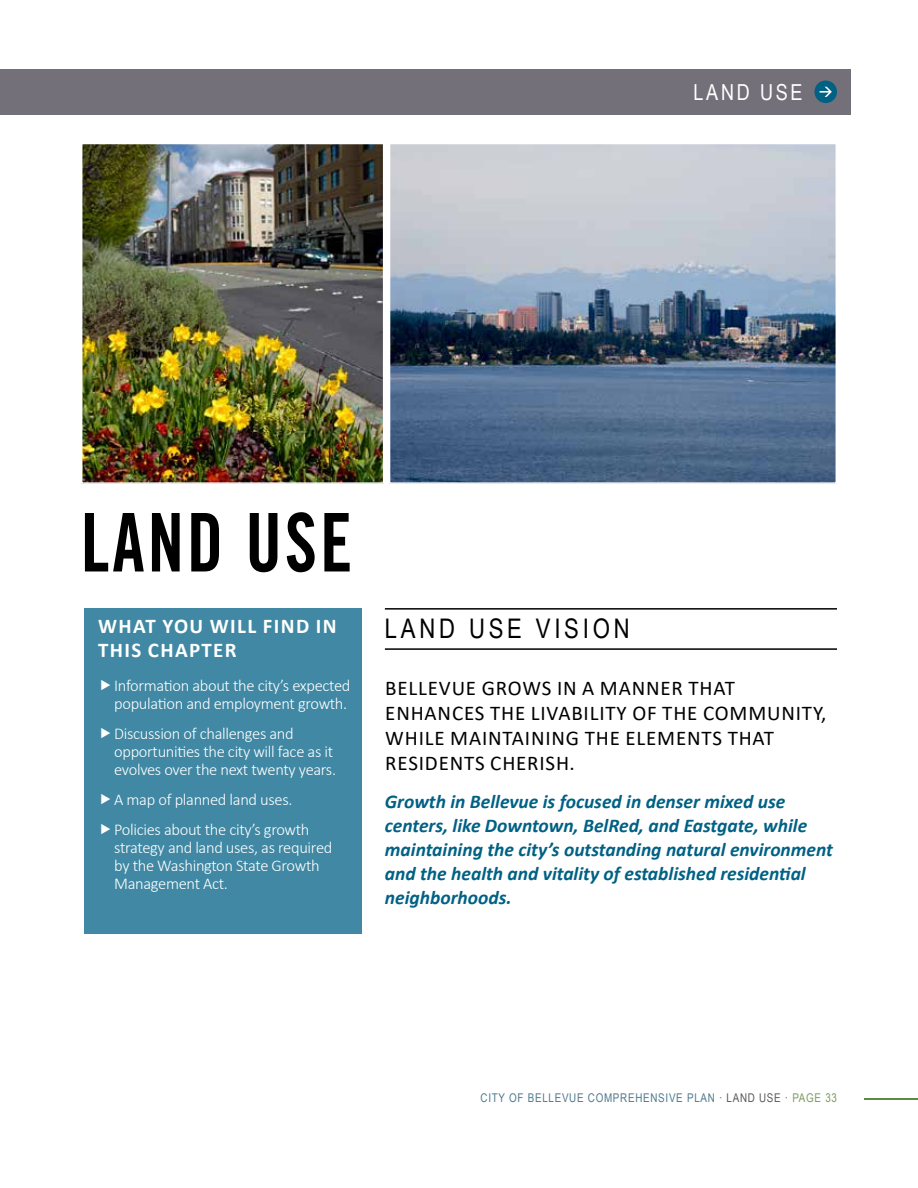
<style>
.page{position:relative;width:918px;height:1188px;background:#fff}
.page>*{position:absolute;margin:0;border:0;box-sizing:border-box;transform-origin:0 0}
.t1{font:81px "Trade Gothic LT Std Bd Cn 20";letter-spacing:.04em;color:#000;scale:.9 1}
.t2{font:27px "Arial Narrow";letter-spacing:.14em;color:#000}
.t3{font:22.05px "Arial Narrow";letter-spacing:.12em;color:#fff}
.t4{font:21px/25.2px "Calibri";letter-spacing:.04em;color:#000}
.t5{font:700 21px/24px "Calibri";letter-spacing:.065em;color:#fff}
.t6{font:italic 700 19.5px/24px "Calibri";color:#006184}
.t7{font:300 16.5px/18px "Calibri";letter-spacing:-.02em;color:#fff}
.t8{font:12px "Arial Narrow";letter-spacing:.06em;color:#4e788e}
.s1{color:#58595b}
.s2{color:#7a9c5e}
</style>
<div class="page">
<div style="left:0;top:69px;width:850px;height:45px;background:#73707a"></div>
<div style="left:814px;top:81px;width:23px;height:22px;background:#006184;border-radius:50%"></div>
<svg style="left:820px;top:87px;width:12px;height:10px"></svg>
<hr style="left:864px;top:1098px;width:54px;height:1px;background:#598b44">
<img style="left:392px;top:146px;width:442px;height:335px">
<div style="left:389px;top:143px;width:448px;height:341px;border:2px solid #fff"></div>
<img style="left:84px;top:146px;width:297px;height:335px">
<div style="left:81px;top:143px;width:303px;height:341px;border:2px solid #fff"></div>
<hr style="left:385px;top:608px;width:452px;height:2px;background:#000">
<hr style="left:385px;top:648px;width:452px;height:2px;background:#000">
<div style="left:84px;top:608px;width:278px;height:325px;background:#4088a3"></div>
<h3 class="t3" style="left:694px;top:76px;width:110px">LAND USE</h3>
<h1 class="t1" style="left:81px;top:493px;width:303px">LAND USE</h1>
<p class="t5" style="left:98px;top:614px;width:240px">WHAT YOU WILL FIND IN<br>THIS CHAPTER</p>
<p class="t7" style="left:114px;top:677px;width:238px">Information about the city’s expected population and employment growth.</p>
<p class="t7" style="left:114px;top:725px;width:223px">Discussion of challenges and opportunities the city will face as it evolves over the next twenty years.</p>
<p class="t7" style="left:114px;top:785px;width:197px;line-height:30px">A map of planned land uses.<br>Policies about the city’s growth</p>
<p class="t7" style="left:114px;top:839px;width:220px">strategy and land uses, as required by the Washington State Growth<br>Management Act.</p>
<h2 class="t2" style="left:385px;top:609px;width:246px">LAND USE VISION</h2>
<p class="t4" style="left:385px;top:675px;width:443px">BELLEVUE GROWS IN A MANNER THAT<br>ENHANCES THE LIVABILITY OF THE COMMUNITY,<br>WHILE MAINTAINING THE ELEMENTS THAT<br>RESIDENTS CHERISH.</p>
<p class="t6" style="left:385px;top:789px;width:450px">Growth in Bellevue is focused in denser mixed use centers, like Downtown, BelRed, and Eastgate, while maintaining the city’s outstanding natural environment and the health and vitality of established residential neighborhoods.</p>
<p class="t8" style="left:481px;top:1089px;width:358px">CITY OF BELLEVUE COMPREHENSIVE PLAN <span class="s1">· LAND USE ·</span> <span class="s2">PAGE 33</span></p>
</div>
